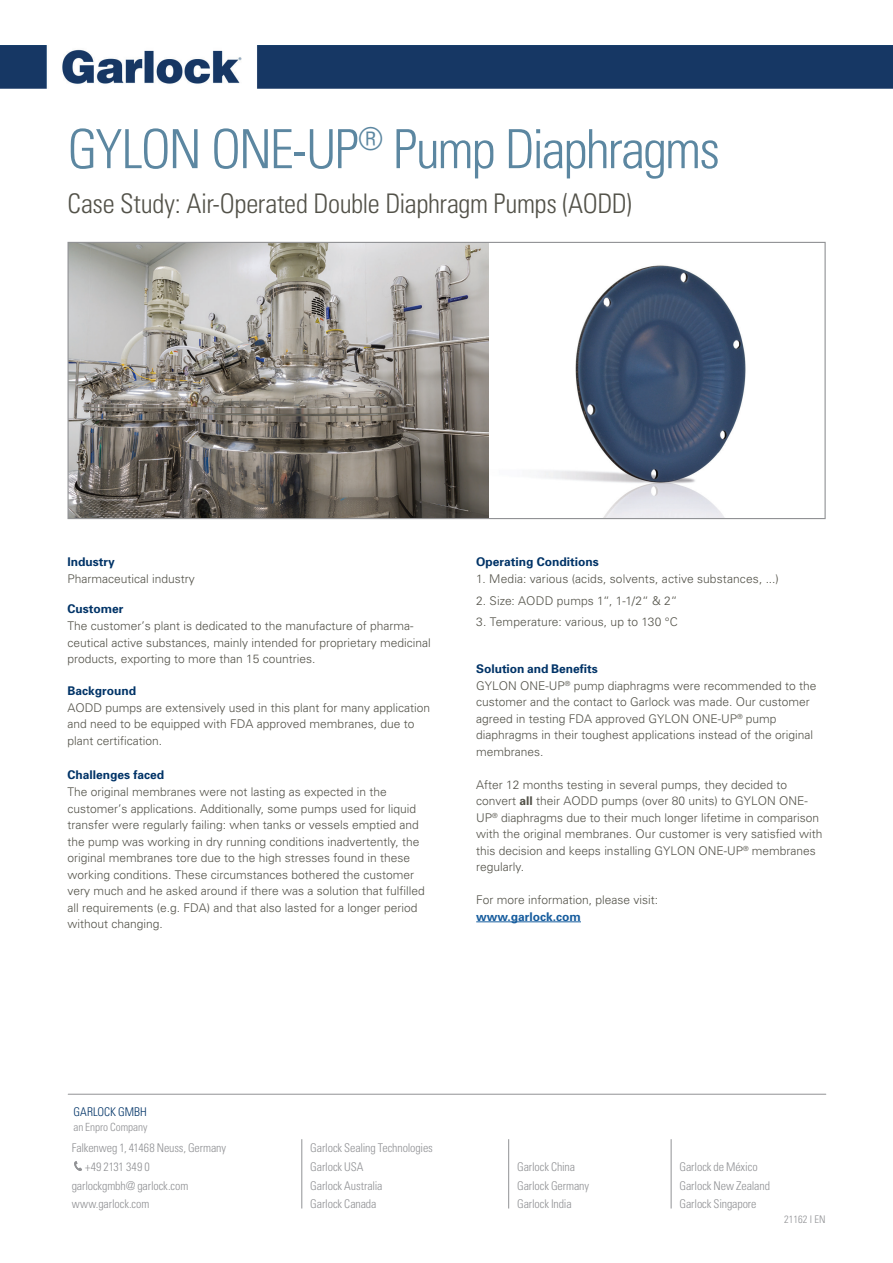
<style>
.page{position:relative;width:893px;height:1263px;background:#fff}
.page>*{position:absolute;margin:0;border:0;box-sizing:border-box;transform-origin:0 0}
.t1{font:300 condensed 54px "Univers LT Std";letter-spacing:-.04em;color:#5c87a1}
.t2{font:300 condensed 27px "Univers LT Std";letter-spacing:-.015em;color:#535249}
.t3{font:300 12px/16.5px "Univers";color:#535249}
.t4{font:300 condensed 12px/18.8px "Univers LT Std";letter-spacing:-.01em;color:#919295}
.t5{font:700 12px "Univers";color:#003367}
.t6{font:700 12px "Univers";color:#175d9e}
.t7{font:300 condensed 12px "Univers LT Std";letter-spacing:-.005em;color:#003367}
.t8{font:300 condensed 11.25px "Univers LT Std";letter-spacing:-.005em;color:#919295}
.t9{font:300 condensed 10.5px "Univers LT Std";color:#919295}
.s1{font-weight:700;color:#003367}
.s2{font-weight:700}
</style>
<div class="page">
<img style="left:538px;top:265px;width:208px;height:252px">
<img style="left:70px;top:244px;width:419px;height:273px">
<svg style="left:74px;top:1161px;width:8px;height:10px"></svg>
<hr style="left:301px;top:1139px;width:1px;height:69px;background:#919295">
<hr style="left:508px;top:1139px;width:1px;height:69px;background:#919295">
<hr style="left:671px;top:1139px;width:1px;height:69px;background:#919295">
<hr style="left:68px;top:1094px;width:758px;height:1px;background:#919295">
<img style="left:0;top:45px;width:893px;height:43px">
<hr style="left:476px;top:921px;width:105px;height:1px;background:#175d9e">
<h1 class="t1" style="left:68px;top:117px;width:654px">GYLON ONE-UP<sup>®</sup> Pump Diaphragms</h1>
<h2 class="t2" style="left:68px;top:187px;width:566px">Case Study: Air-Operated Double Diaphragm Pumps (AODD)</h2>
<p class="t5" style="left:68px;top:554px;width:49px">Industry</p>
<p class="t3" style="left:68px;top:570px;width:129px">Pharmaceutical industry</p>
<p class="t5" style="left:68px;top:601px;width:58px">Customer</p>
<p class="t3" style="left:68px;top:617px;width:365px">The customer’s plant is dedicated to the manufacture of pharma&shy;ceutical active substances, mainly intended for proprietary medicinal products, exporting to more than 15 countries.</p>
<p class="t5" style="left:68px;top:683px;width:70px">Background</p>
<p class="t3" style="left:68px;top:699px;width:364px">AODD pumps are extensively used in this plant for many application and need to be equipped with FDA approved membranes, due to plant certification.</p>
<p class="t5" style="left:68px;top:767px;width:98px">Challenges faced</p>
<p class="t3" style="left:68px;top:783px;width:359px">The original membranes were not lasting as expected in the customer’s applications. Additionally, some pumps used for liquid transfer were regularly failing: when tanks or vessels emptied and the pump was working in dry running conditions inadvertently, the original membranes tore due to the high stresses found in these working conditions. These circumstances bothered the customer very much and he asked around if there was a solution that fulfilled all requirements (e.g. FDA) and that also lasted for a longer period without changing.</p>
<p class="t5" style="left:476px;top:554px;width:124px">Operating Conditions</p>
<p class="t3" style="left:476px;top:570px;width:304px">1. Media: various (acids, solvents, active substances, ...)</p>
<p class="t3" style="left:476px;top:592px;width:203px">2. Size: AODD pumps 1“, 1-1/2“ &amp; 2“</p>
<p class="t3" style="left:476px;top:613px;width:203px">3. Temperature: various, up to 130 °C</p>
<p class="t3" style="left:476px;top:660px;width:342px"><span class="s1">Solution and Benefits<br></span>GYLON ONE-UP<sup>®</sup> pump diaphragms were recommended to the customer and the contact to Garlock was made. Our customer agreed in testing FDA approved GYLON ONE-UP<sup>®</sup> pump diaphragms in their toughest applications instead of the original membranes.</p>
<p class="t3" style="left:476px;top:776px;width:348px">After 12 months testing in several pumps, they decided to convert <span class="s2">all</span> their AODD pumps (over 80 units) to GYLON ONE-UP<sup>®</sup> diaphragms due to their much longer lifetime in comparison with the original membranes. Our customer is very satisfied with this decision and keeps installing GYLON ONE-UP<sup>®</sup> membranes regularly.</p>
<p class="t3" style="left:476px;top:891px;width:184px">For more information, please visit:</p>
<p class="t6" style="left:476px;top:909px;width:106px">www.garlock.com</p>
<p class="t7" style="left:74px;top:1104px;width:75px">GARLOCK GMBH</p>
<p class="t8" style="left:74px;top:1120px;width:75px">an Enpro Company</p>
<p class="t4" style="left:72px;top:1138px;width:156px">Falkenweg 1, 41468 Neuss, Germany</p>
<p class="t4" style="left:85px;top:1157px;width:66px">+49 2131 349 0</p>
<p class="t4" style="left:72px;top:1176px;width:118px">garlockgmbh@ garlock.com</p>
<p class="t4" style="left:72px;top:1195px;width:79px">www.garlock.com</p>
<p class="t4" style="left:310px;top:1138px;width:124px">Garlock Sealing Technologies<br>Garlock USA<br>Garlock Australia<br>Garlock Canada</p>
<p class="t4" style="left:517px;top:1157px;width:73px">Garlock China<br>Garlock Germany<br>Garlock India</p>
<p class="t4" style="left:680px;top:1157px;width:92px">Garlock de México<br>Garlock New Zealand<br>Garlock Singapore</p>
<p class="t9" style="left:784px;top:1213px;width:43px">21162 I EN</p>
</div>
